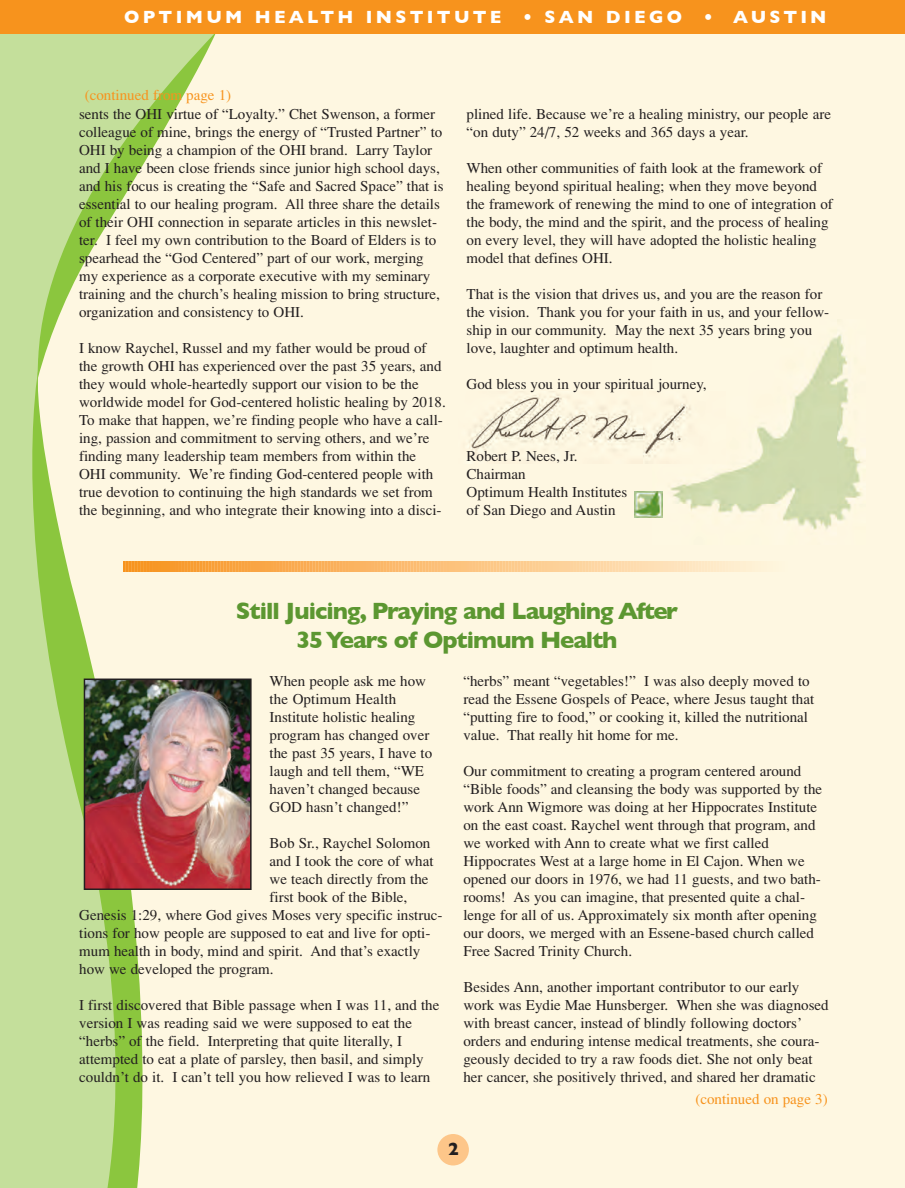
<style>
.page{position:relative;width:905px;height:1188px;background:#fff}
.page>*{position:absolute;margin:0;border:0;box-sizing:border-box;transform-origin:0 0}
.t1{font:700 24px/28.8px "Gill Sans";letter-spacing:-.04em;color:#5c9731;text-align:center}
.t2{font:700 18px "Gill Sans";letter-spacing:.18em;color:#fff}
.t3{font:700 18px "Gill Sans";color:#231f20}
.t4{font:15px/18px "Times";color:#231f20}
.t5{font:15px "Times";color:#f7931d}
</style>
<div class="page">
<div style="left:0;top:2px;width:904px;height:1186px;background:#fef7e1"></div>
<svg style="left:0;top:34px;width:216px;height:1154px"></svg>
<svg style="left:37px;top:34px;width:179px;height:346px"></svg>
<svg style="left:7px;top:371px;width:171px;height:817px;fill:#c4df9b"></svg>
<div style="left:0;top:0;width:904px;height:34px;background:#f7931d"></div>
<div style="left:437px;top:1134px;width:32px;height:31px;background:#fdc689;border-radius:50%"></div>
<img style="left:87px;top:682px;width:161px;height:205px">
<div style="left:84px;top:679px;width:167px;height:211px;border:2px solid #231f20"></div>
<svg style="left:124px;top:561px;width:634px;height:11px;background:#fbc27b"></svg>
<hr style="left:904px;top:0;width:1px;height:34px;background:#5c9731">
<img style="left:662px;top:334px;width:200px;height:196px">
<img style="left:469px;top:392px;width:256px;height:71px">
<img style="left:635px;top:491px;width:27px;height:27px">
<p class="t2" style="left:124px;top:7px;width:703px">OPTIMUM HEALTH INSTITUTE • SAN DIEGO • AUSTIN</p>
<p class="t5" style="left:85px;top:90px;width:148px">(continued from page 1)</p>
<p class="t4" style="left:79px;top:107px;width:366px">sents the OHI virtue of “Loyalty.” Chet Swenson, a former colleague of mine, brings the energy of “Trusted Partner” to OHI by being a champion of the OHI brand. Larry Taylor and I have been close friends since junior high school days, and his focus is creating the “Safe and Sacred Space” that is essential to our healing program. All three share the details of their OHI connection in separate articles in this newslet&shy;ter. I feel my own contribution to the Board of Elders is to spearhead the “God Centered” part of our work, merging my experience as a corporate executive with my seminary training and the church’s healing mission to bring structure, organization and consistency to OHI.</p>
<p class="t4" style="left:79px;top:341px;width:368px">I know Raychel, Russel and my father would be proud of the growth OHI has experienced over the past 35 years, and they would whole-heartedly support our vision to be the worldwide model for God-centered holistic healing by 2018.<br>To make that happen, we’re finding people who have a call&shy;ing, passion and commitment to serving others, and we’re finding many leadership team members from within the OHI community. We’re finding God-centered people with true devotion to continuing the high standards we set from the beginning, and who integrate their knowing into a disci-</p>
<p class="t4" style="left:466px;top:107px;width:366px">plined life. Because we’re a healing ministry, our people are “on duty” 24/7, 52 weeks and 365 days a year.</p>
<p class="t4" style="left:466px;top:161px;width:368px">When other communities of faith look at the framework of healing beyond spiritual healing; when they move beyond the framework of renewing the mind to one of integration of the body, the mind and the spirit, and the process of healing on every level, they will have adopted the holistic healing model that defines OHI.</p>
<p class="t4" style="left:466px;top:287px;width:364px">That is the vision that drives us, and you are the reason for the vision. Thank you for your faith in us, and your fellow&shy;ship in our community. May the next 35 years bring you love, laughter and optimum health.</p>
<p class="t4" style="left:466px;top:377px;width:241px">God bless you in your spiritual journey,</p>
<p class="t4" style="left:466px;top:449px;width:162px">Robert P. Nees, Jr.<br>Chairman<br>Optimum Health Institutes of San Diego and Austin</p>
<h1 class="t1" style="left:236px;top:597px;width:444px">Still Juicing, Praying and Laughing After<br>35 Years of Optimum Health</h1>
<p class="t4" style="left:269px;top:674px;width:164px">When people ask me how the Optimum Health<br>Institute holistic healing program has changed over the past 35 years, I have to laugh and tell them, “WE haven’t changed because<br>GOD hasn’t changed!”</p>
<p class="t4" style="left:269px;top:836px;width:162px">Bob Sr., Raychel Solomon</p>
<p class="t4" style="left:269px;top:854px;width:165px">and I took the core of what</p>
<p class="t4" style="left:269px;top:872px;width:160px">we teach directly from the</p>
<p class="t4" style="left:269px;top:890px;width:139px">first book of the Bible,</p>
<p class="t4" style="left:79px;top:908px;width:365px">Genesis 1:29, where God gives Moses very specific instruc-</p>
<p class="t4" style="left:79px;top:926px;width:353px">tions for how people are supposed to eat and live for opti-</p>
<p class="t4" style="left:79px;top:944px;width:343px">mum health in body, mind and spirit. And that’s exactly</p>
<p class="t4" style="left:79px;top:962px;width:196px">how we developed the program.</p>
<p class="t4" style="left:79px;top:998px;width:362px">I first discovered that Bible passage when I was 11, and the version I was reading said we were supposed to eat the “herbs” of the field. Interpreting that quite literally, I attempted to eat a plate of parsley, then basil, and simply couldn’t do it. I can’t tell you how relieved I was to learn</p>
<p class="t4" style="left:463px;top:674px;width:352px">“herbs” meant “vegetables!” I was also deeply moved to read the Essene Gospels of Peace, where Jesus taught that “putting fire to food,” or cooking it, killed the nutritional value. That really hit home for me.</p>
<p class="t4" style="left:463px;top:764px;width:360px">Our commitment to creating a program centered around “Bible foods” and cleansing the body was supported by the work Ann Wigmore was doing at her Hippocrates Institute on the east coast. Raychel went through that program, and we worked with Ann to create what we first called Hippocrates West at a large home in El Cajon. When we opened our doors in 1976, we had 11 guests, and two bath&shy;rooms! As you can imagine, that presented quite a chal&shy;lenge for all of us. Approximately six month after opening our doors, we merged with an Essene-based church called Free Sacred Trinity Church.</p>
<p class="t4" style="left:463px;top:980px;width:367px">Besides Ann, another important contributor to our early work was Eydie Mae Hunsberger. When she was diagnosed with breast cancer, instead of blindly following doctors’ orders and enduring intense medical treatments, she coura&shy;geously decided to try a raw foods diet. She not only beat her cancer, she positively thrived, and shared her dramatic</p>
<p class="t5" style="left:695px;top:1094px;width:134px">(continued on page 3)</p>
<p class="t3" style="left:448px;top:1138px;width:12px">2</p>
</div>
